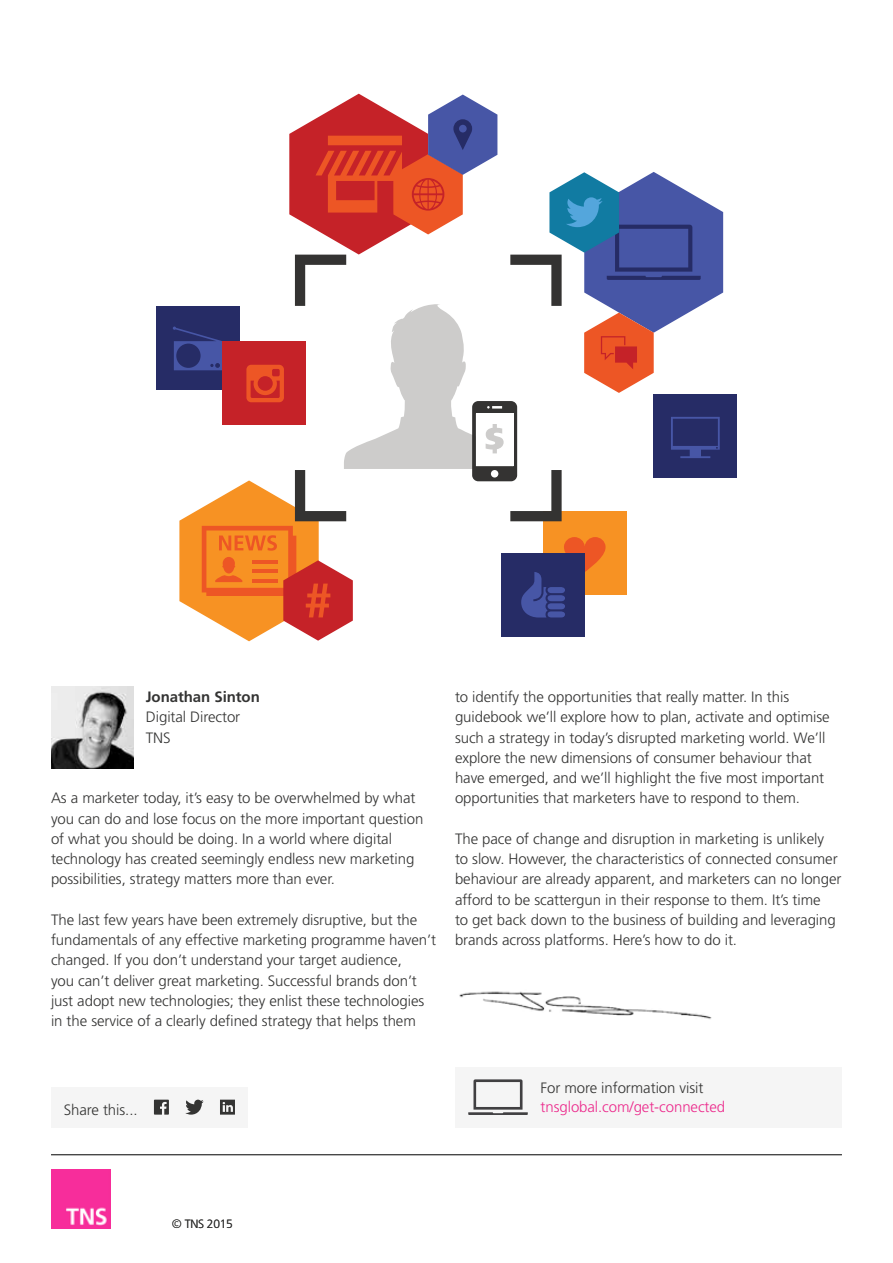
<style>
.page{position:relative;width:893px;height:1263px;background:#fff}
.page>*{position:absolute;margin:0;border:0;box-sizing:border-box;transform-origin:0 0}
.t1{font:300 15px/20.2px "Frutiger LT Std";letter-spacing:-.005em;color:#343433}
.t2{font:300 15px "Frutiger LT Std";letter-spacing:-.005em;color:#ec2a8c}
.t3{font:700 15px "Frutiger LT Std";letter-spacing:-.005em;color:#343433}
.t4{font:300 12px "Frutiger LT Std";letter-spacing:-.025em;color:#343433}
.s1{font-family:"DIN Pro"}
</style>
<div class="page">
<hr style="left:51px;top:1154px;width:791px;height:1px;background:#000">
<img style="left:51px;top:1169px;width:60px;height:60px">
<div style="left:654px;top:395px;width:83px;height:83px;background:#262c66"></div>
<div style="left:156px;top:307px;width:83px;height:83px;background:#262c66"></div>
<svg style="left:173px;top:94px;width:550px;height:547px"></svg>
<img style="left:51px;top:686px;width:82px;height:83px">
<div style="left:51px;top:1087px;width:197px;height:40px;background:#f5f5f5"></div>
<svg style="left:154px;top:1100px;width:15px;height:14px"></svg>
<svg style="left:185px;top:1100px;width:19px;height:14px"></svg>
<svg style="left:220px;top:1100px;width:15px;height:14px"></svg>
<img style="left:459px;top:991px;width:253px;height:28px">
<div style="left:455px;top:1067px;width:387px;height:60px;background:#f5f5f5"></div>
<svg style="left:468px;top:1079px;width:60px;height:36px"></svg>
<p class="t3" style="left:146px;top:688px;width:115px">Jonathan Sinton</p>
<p class="t1" style="left:146px;top:707px;width:96px">Digital Director<br>TNS</p>
<p class="t1" style="left:51px;top:788px;width:374px">As a marketer today, it’s easy to be overwhelmed by what you can do and lose focus on the more important question of what you should be doing. In a world where digital technology has created seemingly endless new marketing possibilities, strategy matters more than ever.</p>
<p class="t1" style="left:51px;top:910px;width:386px">The last few years have been extremely disruptive, but the fundamentals of any effective marketing programme haven’t changed. If you don’t understand your target audience,<br>you can’t deliver great marketing. Successful brands don’t just adopt new technologies; they enlist these technologies in the service of a clearly defined strategy that helps them</p>
<p class="t1" style="left:455px;top:687px;width:376px">to identify the opportunities that really matter. In this guidebook we’ll explore how to plan, activate and optimise such a strategy in today’s disrupted marketing world. We’ll explore the new dimensions of consumer behaviour that have emerged, and we’ll highlight the five most important opportunities that marketers have to respond to them.</p>
<p class="t1" style="left:455px;top:829px;width:388px">The pace of change and disruption in marketing is unlikely<br>to slow. However, the characteristics of connected consumer behaviour are already apparent, and marketers can no longer afford to be scattergun in their response to them. It’s time<br>to get back down to the business of building and leveraging brands across platforms. Here’s how to do it.</p>
<p class="t1" style="left:64px;top:1099px;width:75px">Share this...</p>
<p class="t1" style="left:540px;top:1078px;width:164px">For more information visit</p>
<p class="t2" style="left:540px;top:1099px;width:186px">tnsglobal.com/get-connected</p>
<p class="t4" style="left:171px;top:1217px;width:63px"><span class="s1">©</span> TNS 2015</p>
</div>
